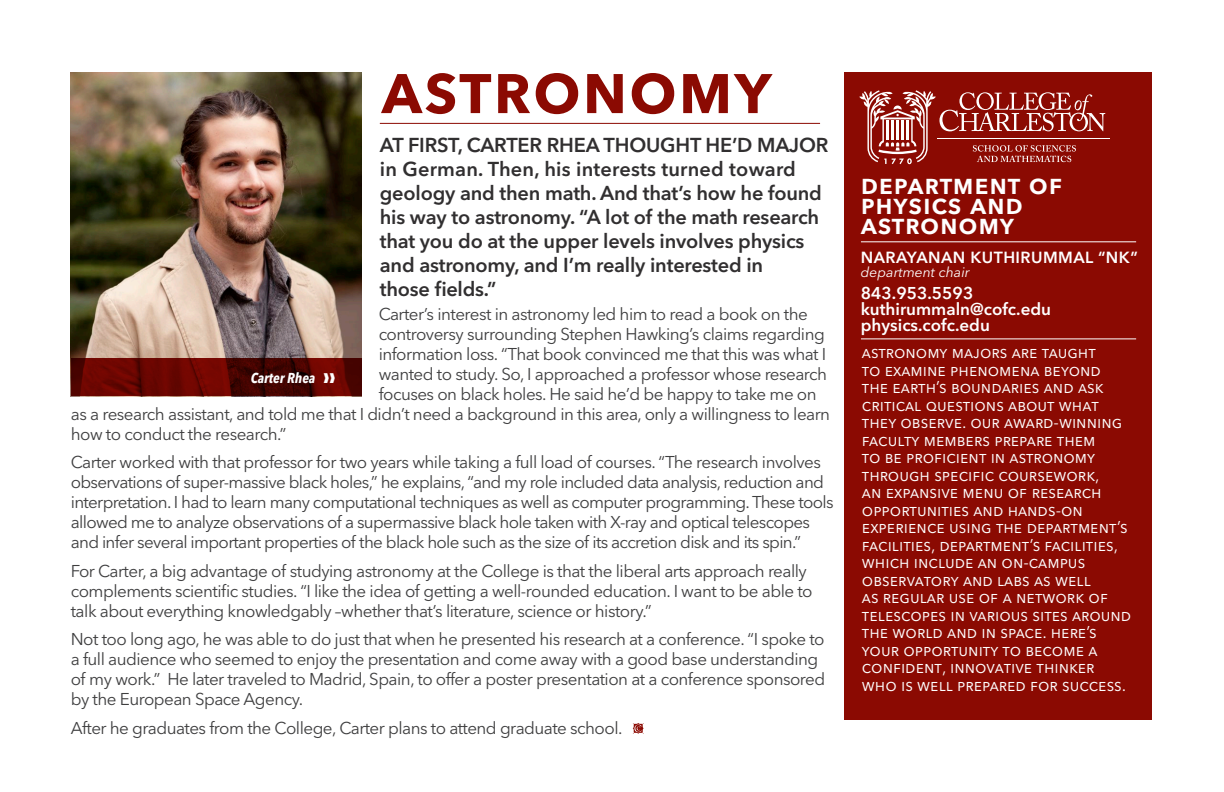
<style>
.page{position:relative;width:1224px;height:792px;background:#fff}
.page>*{position:absolute;margin:0;border:0;box-sizing:border-box;transform-origin:0 0}
.Sub_Subheads{font:700 55.2px "Avenir Next LT Pro";letter-spacing:.05em;color:#8b0a02}
.Sub_Subheads-2{font:600 28px/20px "Avenir Next LT Pro";letter-spacing:.025em;color:#fff}
.Intro_Paragraph{font:600 20px/24px "Avenir Next LT Pro";letter-spacing:-.01em;color:#312f30}
.t1{font:17px/20px "Avenir Next LT Pro";letter-spacing:-.03em;color:#3e3e3f}
.Intro_Paragraph-2{font:17px/17.4px "Avenir Next LT Pro";color:#fff}
.Sub_Subheads-3{font:600 17px/16px "Avenir Next LT Pro";color:#fff}
.Sub_Subheads-4{font:600 16px "Avenir Next LT Pro";letter-spacing:.03em;color:#fff}
.t2{font:italic 700 condensed 14.2px "Avenir Next LT Pro";color:#fff}
.Sub_Subheads-5{font:italic 14px "Avenir Next LT Pro";color:#fff}
</style>
<div class="page">
<div style="left:845px;top:72px;width:307px;height:648px;background:#8b0a02"></div>
<hr style="left:861px;top:339px;width:275px;height:1px;background:#fff">
<hr style="left:861px;top:241px;width:275px;height:1px;background:#fff">
<hr style="left:380px;top:123px;width:440px;height:1px;background:#8b0a02">
<img style="left:71px;top:72px;width:291px;height:287px">
<svg style="left:71px;top:359px;width:291px;height:37px;background:#5d0500"></svg>
<svg style="left:633px;top:723px;width:11px;height:11px"></svg>
<hr style="left:938px;top:138px;width:172px;height:1px;background:#fff">
<svg style="left:859px;top:90px;width:246px;height:74px"></svg>
<p class="Sub_Subheads" style="left:382px;top:60px;width:391px">ASTRONOMY</p>
<p class="Intro_Paragraph" style="left:380px;top:133px;width:450px">AT FIRST, CARTER RHEA THOUGHT HE’D MAJOR in German. Then, his interests turned toward geology and then math. And that’s how he found his way to astronomy. “A lot of the math research that you do at the upper levels involves physics and astronomy, and I’m really interested in<br>those fields.”</p>
<p class="t1" style="left:379px;top:304px;width:431px">Carter’s interest in astronomy led him to read a book on the</p>
<p class="t1" style="left:379px;top:324px;width:448px">controversy surrounding Stephen Hawking’s claims regarding</p>
<p class="t1" style="left:379px;top:344px;width:449px">information loss. “That book convinced me that this was what I</p>
<p class="t1" style="left:379px;top:364px;width:450px">wanted to study. So, I approached a professor whose research</p>
<p class="t1" style="left:379px;top:384px;width:440px">focuses on black holes. He said he’d be happy to take me on</p>
<p class="t1" style="left:71px;top:404px;width:761px">as a research assistant, and told me that I didn’t need a background in this area, only a willingness to learn</p>
<p class="t1" style="left:71px;top:424px;width:217px">how to conduct the research.”</p>
<p class="t1" style="left:71px;top:452px;width:765px">Carter worked with that professor for two years while taking a full load of courses. “The research involves observations of super-massive black holes,” he explains, “and my role included data analysis, reduction and interpretation. I had to learn many computational techniques as well as computer programming. These tools allowed me to analyze observations of a supermassive black hole taken with X-ray and optical telescopes and infer several important properties of the black hole such as the size of its accretion disk and its spin.”</p>
<p class="t1" style="left:71px;top:561px;width:743px">For Carter, a big advantage of studying astronomy at the College is that the liberal arts approach really complements scientific studies. “I like the idea of getting a well-rounded education. I want to be able to talk about everything knowledgably –whether that’s literature, science or history.”</p>
<p class="t1" style="left:71px;top:629px;width:756px">Not too long ago, he was able to do just that when he presented his research at a conference. “I spoke to a full audience who seemed to enjoy the presentation and come away with a good base understanding of my work.” He later traveled to Madrid, Spain, to offer a poster presentation at a conference sponsored by the European Space Agency.</p>
<p class="t1" style="left:71px;top:718px;width:553px">After he graduates from the College, Carter plans to attend graduate school.</p>
<p class="t2" style="left:251px;top:369px;width:86px">Carter Rhea ❱❱</p>
<p class="Sub_Subheads-2" style="left:861px;top:174px;width:203px">department of physics and astronomy</p>
<p class="Sub_Subheads-4" style="left:861px;top:247px;width:278px">NARAYANAN KUTHIRUMMAL “NK”</p>
<p class="Sub_Subheads-5" style="left:861px;top:263px;width:110px">department chair</p>
<p class="Sub_Subheads-3" style="left:861px;top:285px;width:192px">843.953.5593 kuthirummaln@cofc.edu physics.cofc.edu</p>
<p class="Intro_Paragraph-2" style="left:862px;top:344px;width:271px">astronomy majors are taught<br>to examine phenomena beyond the earth’s boundaries and ask critical questions about what they observe. our award-winning faculty members prepare them<br>to be proficient in astronomy through specific coursework,<br>an expansive menu of research opportunities and hands-on experience using the department’s facilities, department’s facilities, which include an on-campus observatory and labs as well<br>as regular use of a network of telescopes in various sites around the world and in space. here’s your opportunity to become a confident, innovative thinker who is well prepared for success.</p>
</div>
